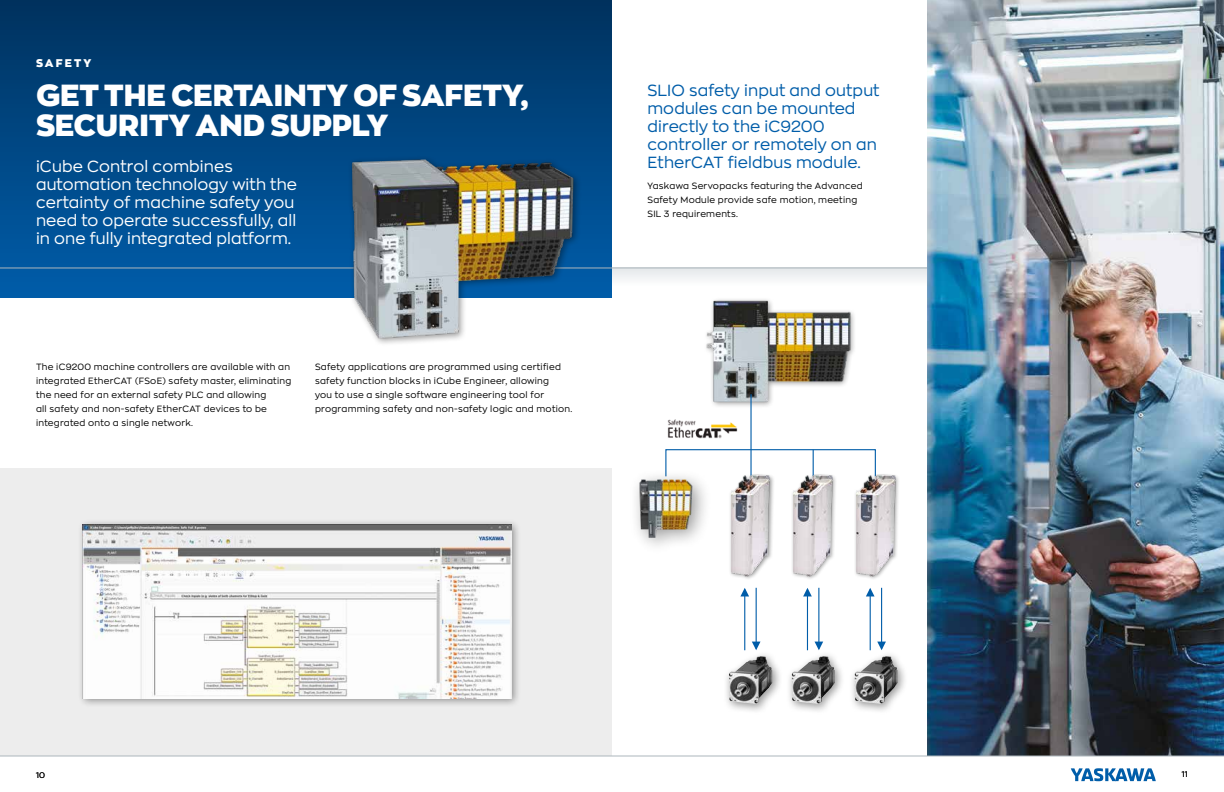
<style>
.page{position:relative;width:1224px;height:792px;background:#fff}
.page>*{position:absolute;margin:0;border:0;box-sizing:border-box;transform-origin:0 0}
.t1{font:900 30px/30px "Zona Pro";color:#fff}
.t2{font:16px/18px "Zona Pro";letter-spacing:.01em;color:#fff}
.t3{font:16px/18px "Zona Pro";letter-spacing:.01em;color:#005da9}
.t4{font:900 11px "Zona Pro";letter-spacing:.2em;color:#fff}
.t5{font:9px/14px "Zona Pro";letter-spacing:.03em;color:#000}
.t6{font:8px "Zona Pro";color:#000}
</style>
<div class="page">
<div style="left:0;top:468px;width:612px;height:288px;background:#ededed"></div>
<div style="left:704px;top:297px;width:153px;height:112px;background:#000;opacity:.4"></div>
<img style="left:704px;top:324px;width:150px;height:80px">
<svg style="left:612px;top:268px;width:315px;height:56px"></svg>
<div style="left:0;top:0;width:612px;height:297px;background:linear-gradient(to bottom,#00325e,#025eaa)"></div>
<hr style="left:0;top:267px;width:1224px;height:1px;background:#adb6bc">
<img style="left:667px;top:419px;width:71px;height:20px">
<div style="left:723px;top:651px;width:60px;height:63px;background:#000;opacity:.4"></div>
<img style="left:729px;top:656px;width:43px;height:48px">
<div style="left:786px;top:651px;width:60px;height:63px;background:#000;opacity:.4"></div>
<img style="left:792px;top:656px;width:43px;height:48px">
<div style="left:849px;top:651px;width:59px;height:63px;background:#000;opacity:.4"></div>
<img style="left:854px;top:656px;width:44px;height:48px">
<div style="left:665px;top:449px;width:211px;height:28px;border:1px solid #005da9"></div>
<hr style="left:750px;top:394px;width:2px;height:82px;background:#005da9">
<svg style="left:813px;top:450px;width:1px;height:23px"></svg>
<hr style="left:756px;top:588px;width:1px;height:61px;background:#005da9">
<svg style="left:752px;top:642px;width:9px;height:8px"></svg>
<hr style="left:818px;top:588px;width:1px;height:61px;background:#005da9">
<svg style="left:815px;top:642px;width:8px;height:8px"></svg>
<hr style="left:881px;top:588px;width:1px;height:61px;background:#005da9">
<svg style="left:877px;top:642px;width:9px;height:8px"></svg>
<hr style="left:744px;top:589px;width:1px;height:61px;background:#005da9">
<svg style="left:740px;top:588px;width:9px;height:8px"></svg>
<hr style="left:807px;top:589px;width:1px;height:61px;background:#005da9">
<svg style="left:803px;top:588px;width:9px;height:8px"></svg>
<hr style="left:870px;top:589px;width:1px;height:61px;background:#005da9">
<svg style="left:866px;top:588px;width:9px;height:8px"></svg>
<div style="left:77px;top:519px;width:444px;height:189px;background:#000;opacity:.4"></div>
<img style="left:83px;top:524px;width:428px;height:174px">
<div style="left:347px;top:155px;width:235px;height:191px;background:#000;opacity:.4"></div>
<img style="left:340px;top:156px;width:237px;height:185px">
<div style="left:728px;top:473px;width:47px;height:107px;background:#000;opacity:.4"></div>
<img style="left:731px;top:475px;width:39px;height:103px">
<div style="left:791px;top:473px;width:47px;height:107px;background:#000;opacity:.4"></div>
<img style="left:794px;top:475px;width:39px;height:103px">
<div style="left:854px;top:473px;width:46px;height:107px;background:#000;opacity:.4"></div>
<img style="left:857px;top:475px;width:38px;height:103px">
<div style="left:629px;top:469px;width:83px;height:87px;background:#000;opacity:.4"></div>
<img style="left:629px;top:480px;width:83px;height:57px">
<img style="left:927px;top:0;width:297px;height:756px">
<svg style="left:1071px;top:768px;width:85px;height:13px"></svg>
<hr style="left:0;top:756px;width:1224px;height:1px;background:#adb6bc">
<p class="t4" style="left:36px;top:55px;width:57px">SAFETY</p>
<h1 class="t1" style="left:36px;top:79px;width:494px">GET THE CERTAINTY OF SAFETY,<br>SECURITY AND SUPPLY</h1>
<h2 class="t2" style="left:36px;top:157px;width:262px">iCube Control combines automation technology with the certainty of machine safety you need to operate successfully, all in one fully integrated platform.</h2>
<p class="t5" style="left:36px;top:360px;width:257px">The iC9200 machine controllers are available with an integrated EtherCAT (FSoE) safety master, eliminating the need for an external safety PLC and allowing<br>all safety and non-safety EtherCAT devices to be integrated onto a single network.</p>
<p class="t5" style="left:315px;top:360px;width:259px">Safety applications are programmed using certified safety function blocks in iCube Engineer, allowing<br>you to use a single software engineering tool for programming safety and non-safety logic and motion.</p>
<h2 class="t3" style="left:647px;top:80px;width:234px">SLIO safety input and output modules can be mounted directly to the iC9200 controller or remotely on an<br>EtherCAT fieldbus module.</h2>
<p class="t5" style="left:647px;top:178px;width:217px">Yaskawa Servopacks featuring the Advanced<br>Safety Module provide safe motion, meeting<br>SIL 3 requirements.</p>
<p class="t6" style="left:36px;top:769px;width:10px">10</p>
<p class="t6" style="left:1182px;top:769px;width:8px">11</p>
</div>
